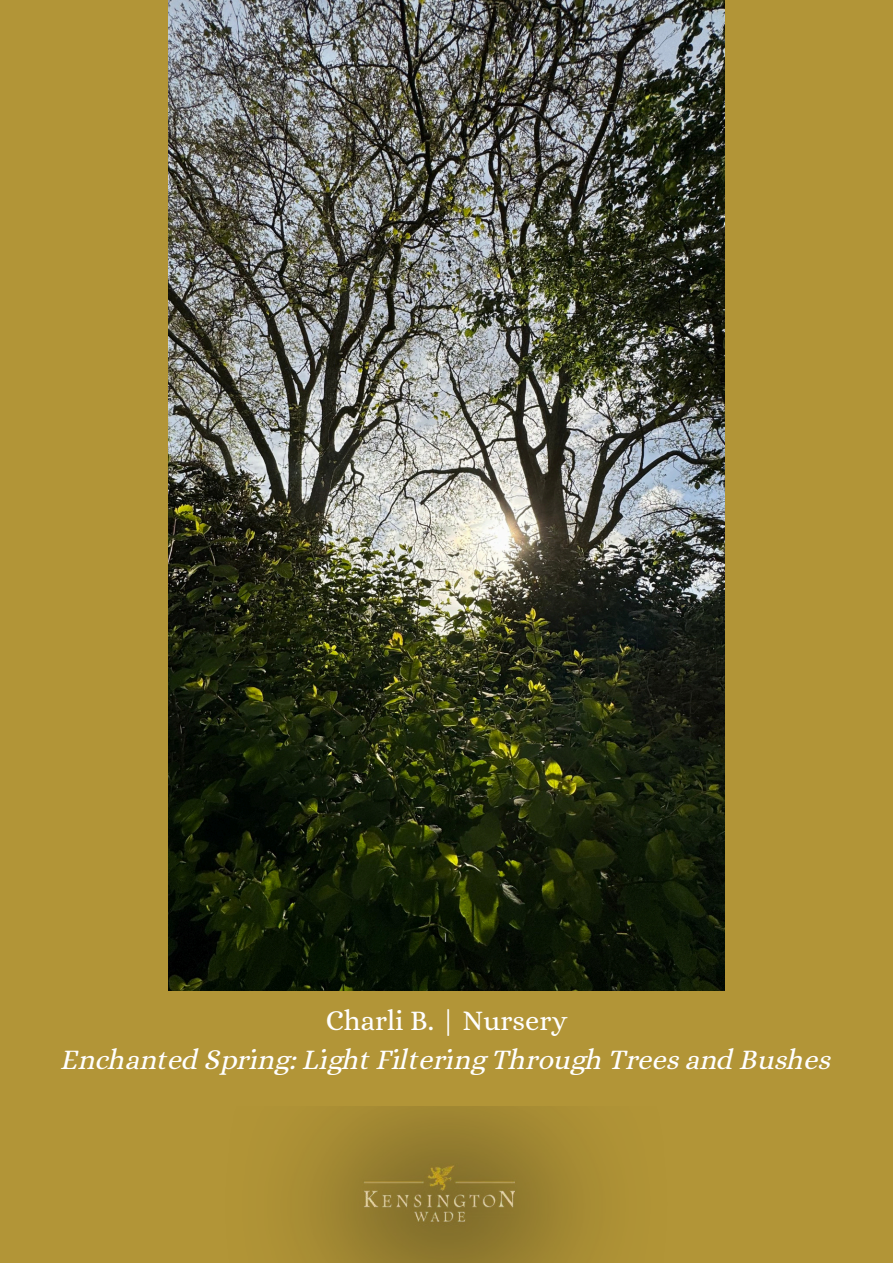
<style>
.page{position:relative;width:893px;height:1263px;background:#b29537}
.page>*{position:absolute;margin:0;border:0;box-sizing:border-box;transform-origin:0 0}
.t1{font:28.5px "CA Generated";color:#fff}
.t2{font:28.5px "Alice";color:#fff}
.t3{font:9px "Alice";color:#fff}
</style>
<div class="page">
<img style="left:168px;top:0;width:557px;height:990px">
<img style="left:302px;top:1106px;width:289px;height:157px">
<p class="t3" style="left:443px;top:932px;width:6px">|</p>
<p class="t2" style="left:326px;top:1005px;width:243px">Charli B. | Nursery</p>
<p class="t1" style="left:62px;top:1045px;width:771px">Enchanted Spring: Light Filtering Through Trees and Bushes</p>
</div>
